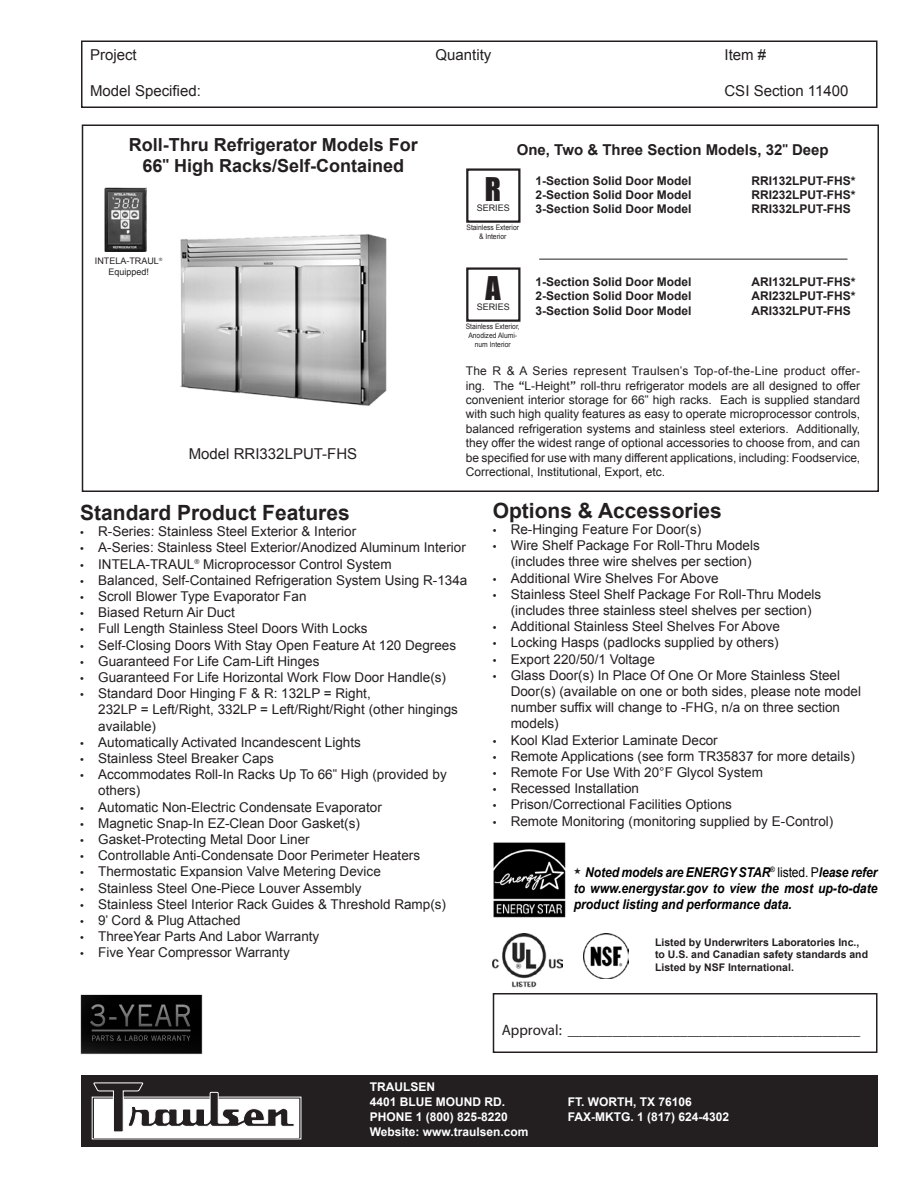
<style>
.page{position:relative;width:918px;height:1188px;background:#fff}
.page>*{position:absolute;margin:0;border:0;box-sizing:border-box;transform-origin:0 0}
.t1{font:30px "Impact";color:#231f20}
.t2{font:700 21px "Arial";color:#231f20}
.t3{font:700 18px/21px "Arial";color:#231f20;text-align:center}
.t4{font:15px "Arial";color:#231f20}
.t5{font:15px "Myriad Pro";letter-spacing:-.005em;color:#231f20}
.t6{font:700 15px "Arial";color:#231f20}
.t7{font:13.5px/16.2px "Arial";color:#231f20}
.t8{font:italic 700 13.5px/16.2px "Arial";color:#000;text-align:justify;scale:.9 1}
.t9{font:12px/14.4px "Arial";color:#231f20;text-align:justify}
.t10{font:700 12px "Arial";color:#231f20}
.t11{font:700 12px/15px "Arial";color:#fff}
.t12{font:700 10.5px/12.6px "Arial";color:#231f20}
.t13{font:9px/10.8px "Arial";color:#231f20;text-align:center}
.t14{font:7.5px/9px "Arial";color:#231f20;text-align:center;scale:.9 1}
.s1{font-family:"Trebuchet MS"}
.s2{font-family:"Helvetica Neue LT Std";font-stretch:condensed}
.s3{font-family:"Myriad Pro"}
.s4{font-weight:400;font-style:normal}
</style>
<div class="page">
<div style="left:81px;top:1076px;width:797px;height:72px;background:#231f20"></div>
<div style="left:81px;top:40px;width:797px;height:68px;border:2px solid #231f20"></div>
<svg style="left:92px;top:1083px;width:209px;height:56px"></svg>
<img style="left:180px;top:234px;width:207px;height:172px">
<div style="left:82px;top:124px;width:797px;height:368px;border:2px solid #231f20"></div>
<div style="left:493px;top:993px;width:385px;height:60px;border:2px solid #231f20"></div>
<div style="left:466px;top:168px;width:54px;height:55px;border:2px solid #231f20"></div>
<div style="left:466px;top:267px;width:54px;height:55px;border:2px solid #231f20"></div>
<hr style="left:539px;top:259px;width:309px;height:1px;background:#231f20">
<img style="left:104px;top:188px;width:43px;height:64px">
<img style="left:493px;top:842px;width:73px;height:76px">
<img style="left:80px;top:994px;width:123px;height:61px">
<img style="left:583px;top:934px;width:45px;height:45px">
<img style="left:492px;top:934px;width:71px;height:54px">
<p class="t4" style="left:90px;top:45px;width:48px">Project</p>
<p class="t4" style="left:436px;top:45px;width:57px">Quantity</p>
<p class="t4" style="left:724px;top:45px;width:43px">Item #</p>
<p class="t4" style="left:90px;top:81px;width:112px">Model Specified:</p>
<p class="t4" style="left:724px;top:81px;width:125px">CSI Section 11400</p>
<h3 class="t3" style="left:129px;top:135px;width:291px">Roll-Thru Refrigerator Models For<br>66<span class="s1">"</span> High Racks/Self-Contained</h3>
<p class="t13" style="left:95px;top:256px;width:69px">INTELA-TRAUL<sup>®<br></sup>Equipped!</p>
<p class="t4" style="left:189px;top:444px;width:170px">Model RRI332LPUT-FHS</p>
<h1 class="t1" style="left:485px;top:166px;width:18px">R</h1>
<p class="t13" style="left:477px;top:203px;width:35px">SERIES</p>
<p class="t6" style="left:517px;top:140px;width:313px">One, Two &amp; Three Section Models, 32<span class="s1">"</span> Deep</p>
<p class="t10" style="left:536px;top:172px;width:158px">1-Section Solid Door Model</p>
<p class="t10" style="left:752px;top:172px;width:106px">RRI132LPUT-FHS<span class="s2">*</span></p>
<p class="t10" style="left:536px;top:187px;width:158px">2-Section Solid Door Model</p>
<p class="t10" style="left:752px;top:187px;width:106px">RRI232LPUT-FHS<span class="s2">*</span></p>
<p class="t10" style="left:536px;top:201px;width:158px">3-Section Solid Door Model</p>
<p class="t10" style="left:752px;top:201px;width:101px">RRI332LPUT-FHS</p>
<p class="t14" style="left:467px;top:223px;width:60px">Stainless Exterior &amp; Interior</p>
<h1 class="t1" style="left:485px;top:265px;width:17px">A</h1>
<p class="t13" style="left:477px;top:302px;width:35px">SERIES</p>
<p class="t10" style="left:536px;top:274px;width:158px">1-Section Solid Door Model</p>
<p class="t10" style="left:752px;top:274px;width:106px">ARI132LPUT-FHS<span class="s2">*</span></p>
<p class="t10" style="left:536px;top:288px;width:158px">2-Section Solid Door Model</p>
<p class="t10" style="left:752px;top:288px;width:106px">ARI232LPUT-FHS<span class="s2">*</span></p>
<p class="t10" style="left:536px;top:302px;width:158px">3-Section Solid Door Model</p>
<p class="t10" style="left:752px;top:302px;width:101px">ARI332LPUT-FHS</p>
<p class="t14" style="left:466px;top:322px;width:62px">Stainless Exterior,<br>Anodized Alumi&shy;num Interior</p>
<p class="t9" style="left:466px;top:364px;width:396px">The R &amp; A Series represent Traulsen<span class="s1">'</span>s Top-of-the-Line product offer&shy;ing. The <span class="s1">“</span>L-Height<span class="s1">”</span> roll-thru refrigerator models are all designed to offer convenient interior storage for 66<span class="s1">"</span> high racks. Each is supplied standard with such high quality features as easy to operate microprocessor controls, balanced refrigeration systems and stainless steel exteriors. Additionally, they offer the widest range of optional accessories to choose from, and can be specified for use with many different applications, including: Foodservice, Correctional, Institutional, Export, etc.</p>
<h2 class="t2" style="left:80px;top:499px;width:271px">Standard Product Features</h2>
<p class="t7" style="left:80px;top:523px;width:278px"><span class="s3">•</span> R-Series: Stainless Steel Exterior &amp; Interior</p>
<p class="t7" style="left:80px;top:540px;width:387px"><span class="s3">•</span> A-Series: Stainless Steel Exterior/Anodized Aluminum Interior</p>
<p class="t7" style="left:80px;top:556px;width:313px"><span class="s3">•</span> INTELA-TRAUL<sup>®</sup> Microprocessor Control System</p>
<p class="t7" style="left:80px;top:572px;width:389px"><span class="s3">•</span> Balanced, Self-Contained Refrigeration System Using R-134a</p>
<p class="t7" style="left:80px;top:588px;width:228px"><span class="s3">•</span> Scroll Blower Type Evaporator Fan</p>
<p class="t7" style="left:80px;top:604px;width:156px"><span class="s3">•</span> Biased Return Air Duct</p>
<p class="t7" style="left:80px;top:621px;width:289px"><span class="s3">•</span> Full Length Stainless Steel Doors With Locks</p>
<p class="t7" style="left:80px;top:637px;width:377px"><span class="s3">•</span> Self-Closing Doors With Stay Open Feature At 120 Degrees</p>
<p class="t7" style="left:80px;top:653px;width:241px"><span class="s3">•</span> Guaranteed For Life Cam-Lift Hinges</p>
<p class="t7" style="left:80px;top:669px;width:367px"><span class="s3">•</span> Guaranteed For Life Horizontal Work Flow Door Handle(s)</p>
<p class="t7" style="left:98px;top:685px;width:361px;text-indent:-18px"><span class="s3">•</span> Standard Door Hinging F &amp; R: 132LP = Right,<br>232LP = Left/Right, 332LP = Left/Right/Right (other hingings available)</p>
<p class="t7" style="left:80px;top:734px;width:282px"><span class="s3">•</span> Automatically Activated Incandescent Lights</p>
<p class="t7" style="left:80px;top:750px;width:195px"><span class="s3">•</span> Stainless Steel Breaker Caps</p>
<p class="t7" style="left:98px;top:766px;width:350px;text-indent:-18px"><span class="s3">•</span> Accommodates Roll-In Racks Up To 66<span class="s1">"</span> High (provided by others)</p>
<p class="t7" style="left:80px;top:799px;width:303px"><span class="s3">•</span> Automatic Non-Electric Condensate Evaporator</p>
<p class="t7" style="left:80px;top:815px;width:281px"><span class="s3">•</span> Magnetic Snap-In EZ-Clean Door Gasket(s)</p>
<p class="t7" style="left:80px;top:831px;width:231px"><span class="s3">•</span> Gasket-Protecting Metal Door Liner</p>
<p class="t7" style="left:80px;top:847px;width:341px"><span class="s3">•</span> Controllable Anti-Condensate Door Perimeter Heaters</p>
<p class="t7" style="left:80px;top:864px;width:302px"><span class="s3">•</span> Thermostatic Expansion Valve Metering Device</p>
<p class="t7" style="left:80px;top:880px;width:283px"><span class="s3">•</span> Stainless Steel One-Piece Louver Assembly</p>
<p class="t7" style="left:80px;top:896px;width:367px"><span class="s3">•</span> Stainless Steel Interior Rack Guides &amp; Threshold Ramp(s)</p>
<p class="t7" style="left:80px;top:912px;width:162px"><span class="s3">•</span> 9<span class="s1">'</span> Cord &amp; Plug Attached</p>
<p class="t7" style="left:80px;top:928px;width:241px"><span class="s3">•</span> ThreeYear Parts And Labor Warranty</p>
<p class="t7" style="left:80px;top:945px;width:211px"><span class="s3">•</span> Five Year Compressor Warranty</p>
<h2 class="t2" style="left:493px;top:497px;width:231px">Options &amp; Accessories</h2>
<p class="t7" style="left:493px;top:521px;width:210px"><span class="s3">•</span> Re-Hinging Feature For Door(s)</p>
<p class="t7" style="left:511px;top:537px;width:251px;text-indent:-18px"><span class="s3">•</span> Wire Shelf Package For Roll-Thru Models (includes three wire shelves per section)</p>
<p class="t7" style="left:493px;top:570px;width:227px"><span class="s3">•</span> Additional Wire Shelves For Above</p>
<p class="t7" style="left:511px;top:586px;width:312px;text-indent:-18px"><span class="s3">•</span> Stainless Steel Shelf Package For Roll-Thru Models (includes three stainless steel shelves per section)</p>
<p class="t7" style="left:493px;top:618px;width:289px"><span class="s3">•</span> Additional Stainless Steel Shelves For Above</p>
<p class="t7" style="left:493px;top:635px;width:287px"><span class="s3">•</span> Locking Hasps (padlocks supplied by others)</p>
<p class="t7" style="left:493px;top:651px;width:164px"><span class="s3">•</span> Export 220/50/1 Voltage</p>
<p class="t7" style="left:511px;top:667px;width:352px;text-indent:-18px"><span class="s3">•</span> Glass Door(s) In Place Of One Or More Stainless Steel Door(s) (available on one or both sides, please note model number suffix will change to -FHG, n/a on three section models)</p>
<p class="t7" style="left:493px;top:732px;width:227px"><span class="s3">•</span> Kool Klad Exterior Laminate Decor</p>
<p class="t7" style="left:493px;top:748px;width:364px"><span class="s3">•</span> Remote Applications (see form TR35837 for more details)</p>
<p class="t7" style="left:493px;top:764px;width:272px"><span class="s3">•</span> Remote For Use With 20°F Glycol System</p>
<p class="t7" style="left:493px;top:780px;width:148px"><span class="s3">•</span> Recessed Installation</p>
<p class="t7" style="left:493px;top:797px;width:241px"><span class="s3">•</span> Prison/Correctional Facilities Options</p>
<p class="t7" style="left:493px;top:813px;width:342px"><span class="s3">•</span> Remote Monitoring (monitoring supplied by E-Control)</p>
<p class="t8" style="left:574px;top:864px;width:339px"><sup>★</sup> Noted models are ENERGY STAR<sup>®</sup> <span class="s4">listed. P</span>lease refer to www.energystar.gov to view the most up-to-date product listing and performance data.</p>
<p class="t12" style="left:655px;top:936px;width:214px">Listed by Underwriters Laboratories Inc., to U.S. and Canadian safety standards and<br>Listed by NSF International.</p>
<p class="t5" style="left:502px;top:1020px;width:360px">Approval: _______________________________________</p>
<p class="t11" style="left:370px;top:1080px;width:137px">TRAULSEN<br>4401 BLUE MOUND RD.</p>
<p class="t11" style="left:568px;top:1095px;width:126px">FT. WORTH, TX 76106</p>
<p class="t11" style="left:370px;top:1110px;width:140px">PHONE 1 (800) 825-8220</p>
<p class="t11" style="left:568px;top:1110px;width:163px">FAX-MKTG. 1 (817) 624-4302</p>
<p class="t11" style="left:370px;top:1125px;width:160px">Website: www.traulsen.com</p>
</div>
